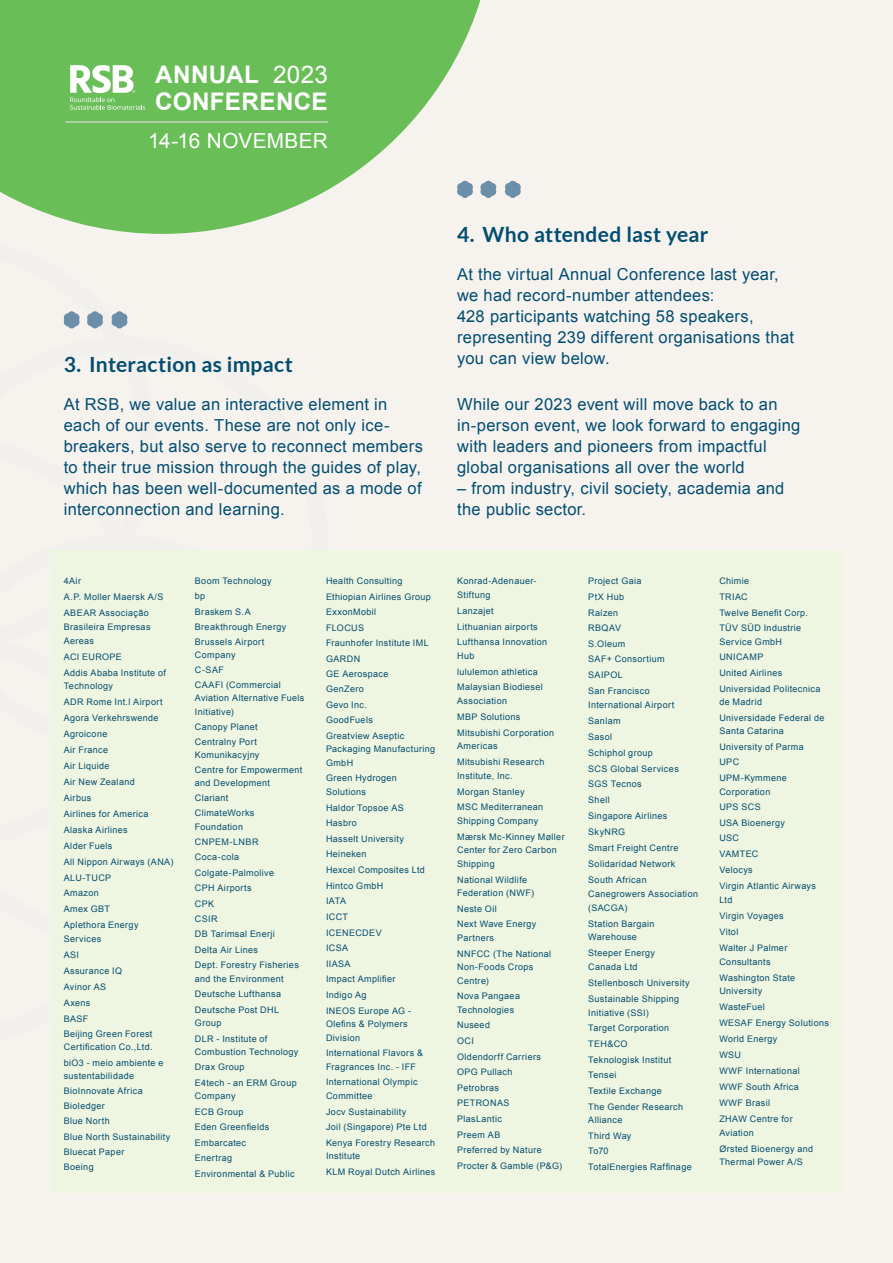
<style>
.page{position:relative;width:893px;height:1263px;background:#f4f1ec}
.page>*{position:absolute;margin:0;border:0;box-sizing:border-box;transform-origin:0 0}
.t1{font:700 24.3px "Arial";letter-spacing:.015em;color:#fff}
.t2{font:24.3px "Arial";color:#fff}
.t3{font:700 21px "Lato";letter-spacing:.015em;color:#034d70}
.t4{font:20.85px "Arial";letter-spacing:.01em;color:#fff}
.t5{font:16.5px/21px "Arial";letter-spacing:.02em;color:#034d70}
.t6{font:9px/15.6px "Arial";letter-spacing:.04em;color:#034d70}
</style>
<div class="page">
<div style="left:50px;top:551px;width:792px;height:642px;background:#eef5e0"></div>
<svg style="left:0;top:0;width:490px;height:234px;fill:#69be58"></svg>
<svg style="left:70px;top:65px;width:75px;height:45px;background:#a4d79a"></svg>
<hr style="left:66px;top:121px;width:262px;height:2px;background:#b8d4af">
<svg style="left:64px;top:311px;width:16px;height:17px"></svg>
<svg style="left:87px;top:311px;width:16px;height:17px"></svg>
<svg style="left:112px;top:311px;width:15px;height:17px"></svg>
<svg style="left:457px;top:181px;width:16px;height:17px"></svg>
<svg style="left:480px;top:181px;width:16px;height:17px"></svg>
<svg style="left:505px;top:181px;width:16px;height:17px"></svg>
<h1 class="t1" style="left:155px;top:58px;width:105px">ANNUAL</h1>
<h1 class="t2" style="left:273px;top:58px;width:56px">2023</h1>
<h1 class="t1" style="left:155px;top:85px;width:174px">CONFERENCE</h1>
<h3 class="t4" style="left:148px;top:127px;width:181px">14-16 NOVEMBER</h3>
<h2 class="t3" style="left:64px;top:352px;width:231px">3. Interaction as impact</h2>
<p class="t5" style="left:64px;top:394px;width:361px">At RSB, we value an interactive element in each of our events. These are not only ice&shy;breakers, but also serve to reconnect members to their true mission through the guides of play, which has been well-documented as a mode of interconnection and learning.</p>
<h2 class="t3" style="left:457px;top:222px;width:253px">4. Who attended last year</h2>
<h3 class="t5" style="left:457px;top:264px;width:338px">At the virtual Annual Conference last year, we had record-number attendees:<br>428 participants watching 58 speakers, representing 239 different organisations that you can view below.</h3>
<h3 class="t5" style="left:457px;top:394px;width:345px">While our 2023 event will move back to an in-person event, we look forward to engaging with leaders and pioneers from impactful global organisations all over the world</h3>
<h3 class="t5" style="left:457px;top:478px;width:329px">– from industry, civil society, academia and the public sector.</h3>
<p class="t6" style="left:64px;top:573px;width:101px">4Air<br>A.P. Moller Maersk A/S<br>ABEAR Associação</p>
<p class="t6" style="left:64px;top:620px;width:88px;line-height:13.8px">Brasileira Empresas<br>Aereas</p>
<p class="t6" style="left:64px;top:649px;width:104px">ACI EUROPE<br>Addis Ababa Institute of</p>
<p class="t6" style="left:64px;top:678px;width:111px">Technology<br>ADR Rome Int.l Airport<br>Agora Verkehrswende<br>Agroicone<br>Air France<br>Air Liquide<br>Air New Zealand<br>Airbus<br>Airlines for America<br>Alaska Airlines<br>Alder Fuels<br>All Nippon Airways (ANA)<br>ALU-TUCP<br>Amazon<br>Amex GBT<br>Aplethora Energy</p>
<p class="t6" style="left:64px;top:931px;width:90px">Services<br>ASI<br>Assurance IQ<br>Avinor AS<br>Axens<br>BASF<br>Beijing Green Forest</p>
<p class="t6" style="left:64px;top:1039px;width:101px">Certification Co.,Ltd. biO3 - meio ambiente e</p>
<p class="t6" style="left:64px;top:1068px;width:108px;line-height:15.1px">sustentabilidade<br>BioInnovate Africa<br>Bioledger<br>Blue North<br>Blue North Sustainability<br>Bluecat Paper<br>Boeing</p>
<p class="t6" style="left:195px;top:574px;width:93px;line-height:15.1px">Boom Technology<br>bp<br>Braskem S.A<br>Breakthrough Energy<br>Brussels Airport</p>
<p class="t6" style="left:195px;top:647px;width:87px;line-height:15.1px">Company<br>C-SAF<br>CAAFI (Commercial</p>
<p class="t6" style="left:195px;top:692px;width:111px;line-height:13px">Aviation Alternative Fuels<br>Initiative)</p>
<p class="t6" style="left:195px;top:719px;width:64px;line-height:15.1px">Canopy Planet<br>Centralny Port</p>
<p class="t6" style="left:195px;top:747px;width:109px;line-height:15.1px">Komunikacyjny<br>Centre for Empowerment</p>
<p class="t6" style="left:195px;top:775px;width:77px;line-height:15.1px">and Development<br>Clariant<br>ClimateWorks</p>
<p class="t6" style="left:195px;top:819px;width:105px">Foundation<br>CNPEM-LNBR<br>Coca-cola<br>Colgate-Palmolive<br>CPH Airports<br>CPK<br>CSIR<br>DB Tarimsal Enerji<br>Delta Air Lines<br>Dept. Forestry Fisheries</p>
<p class="t6" style="left:195px;top:971px;width:90px">and the Environment<br>Deutsche Lufthansa<br>Deutsche Post DHL</p>
<p class="t6" style="left:195px;top:1015px;width:74px">Group<br>DLR - Institute of</p>
<p class="t6" style="left:195px;top:1044px;width:105px">Combustion Technology<br>Drax Group<br>E4tech - an ERM Group</p>
<p class="t6" style="left:195px;top:1088px;width:101px">Company<br>ECB Group<br>Eden Greenfields<br>Embarcatec<br>Enertrag<br>Environmental &amp; Public</p>
<p class="t6" style="left:326px;top:573px;width:106px">Health Consulting<br>Ethiopian Airlines Group<br>ExxonMobil<br>FLOCUS<br>Fraunhofer Institute IML<br>GARDN<br>GE Aerospace<br>GenZero<br>Gevo Inc.<br>GoodFuels<br>Greatview Aseptic</p>
<p class="t6" style="left:326px;top:742px;width:111px;line-height:13.5px">Packaging Manufacturing<br>GmbH</p>
<p class="t6" style="left:326px;top:772px;width:72px;line-height:13.5px">Green Hydrogen<br>Solutions</p>
<p class="t6" style="left:326px;top:800px;width:100px">Haldor Topsoe AS<br>Hasbro<br>Hasselt University<br>Heineken<br>Hexcel Composites Ltd<br>Hintco GmbH<br>IATA<br>ICCT<br>ICENECDEV<br>ICSA<br>IIASA<br>Impact Amplifier<br>Indigo Ag<br>INEOS Europe AG -</p>
<p class="t6" style="left:326px;top:1017px;width:83px;line-height:13.5px">Olefins &amp; Polymers<br>Division</p>
<p class="t6" style="left:326px;top:1046px;width:99px;line-height:13.5px">International Flavors &amp;<br>Fragrances Inc. - IFF</p>
<p class="t6" style="left:326px;top:1076px;width:93px;line-height:13.5px">International Olympic<br>Committee</p>
<p class="t6" style="left:326px;top:1104px;width:111px">Jocv Sustainability<br>Joil (Singapore) Pte Ltd<br>Kenya Forestry Research</p>
<p class="t6" style="left:326px;top:1148px;width:111px">Institute<br>KLM Royal Dutch Airlines</p>
<p class="t6" style="left:457px;top:574px;width:81px;line-height:13.6px">Konrad-Adenauer-<br>Stiftung</p>
<p class="t6" style="left:457px;top:603px;width:92px">Lanzajet<br>Lithuanian airports<br>Lufthansa Innovation</p>
<p class="t6" style="left:457px;top:648px;width:87px">Hub<br>lululemon athletica<br>Malaysian Biodiesel</p>
<p class="t6" style="left:457px;top:693px;width:99px">Association<br>MBP Solutions<br>Mitsubishi Corporation</p>
<p class="t6" style="left:457px;top:738px;width:89px">Americas<br>Mitsubishi Research</p>
<p class="t6" style="left:457px;top:768px;width:88px">Institute, Inc.<br>Morgan Stanley<br>MSC Mediterranean</p>
<p class="t6" style="left:457px;top:813px;width:109px">Shipping Company<br>Mærsk Mc-Kinney Møller</p>
<p class="t6" style="left:457px;top:843px;width:101px;line-height:13.6px">Center for Zero Carbon<br>Shipping</p>
<p class="t6" style="left:457px;top:873px;width:79px;line-height:13.5px">National Wildlife<br>Federation (NWF)</p>
<p class="t6" style="left:457px;top:901px;width:81px">Neste Oil<br>Next Wave Energy</p>
<p class="t6" style="left:457px;top:930px;width:96px">Partners<br>NNFCC (The National</p>
<p class="t6" style="left:457px;top:960px;width:78px;line-height:13.5px">Non-Foods Crops<br>Centre)</p>
<p class="t6" style="left:457px;top:989px;width:64px;line-height:13.5px">Nova Pangaea<br>Technologies</p>
<p class="t6" style="left:457px;top:1017px;width:106px">Nuseed<br>OCI<br>Oldendorff Carriers<br>OPG Pullach<br>Petrobras<br>PETRONAS<br>PlasLantic<br>Preem AB<br>Preferred by Nature<br>Procter &amp; Gamble (P&amp;G)</p>
<p class="t6" style="left:588px;top:573px;width:78px">Project Gaia<br>PtX Hub<br>Raízen<br>RBQAV<br>S.Oleum<br>SAF+ Consortium<br>SAIPOL<br>San Francisco</p>
<p class="t6" style="left:588px;top:697px;width:92px">International Airport<br>Sanlam<br>Sasol<br>Schiphol group<br>SCS Global Services<br>SGS Tecnos<br>Shell<br>Singapore Airlines<br>SkyNRG<br>Smart Freight Centre<br>Solidaridad Network<br>South African</p>
<p class="t6" style="left:588px;top:887px;width:111px;line-height:13.8px">Canegrowers Association (SACGA)</p>
<p class="t6" style="left:588px;top:916px;width:68px;line-height:13.8px">Station Bargain<br>Warehouse</p>
<p class="t6" style="left:588px;top:946px;width:68px;line-height:13.8px">Steeper Energy<br>Canada Ltd</p>
<p class="t6" style="left:588px;top:975px;width:103px">Stellenbosch University<br>Sustainable Shipping</p>
<p class="t6" style="left:588px;top:1005px;width:97px">Initiative (SSI)<br>Target Corporation<br>TEH&amp;CO<br>Teknologisk Institut<br>Tensei<br>Textile Exchange<br>The Gender Research</p>
<p class="t6" style="left:588px;top:1112px;width:105px">Alliance<br>Third Way<br>To70<br>TotalEnergies Raffinage</p>
<p class="t6" style="left:719px;top:573px;width:90px">Chimie<br>TRIAC<br>Twelve Benefit Corp.<br>TÜV SÜD Industrie</p>
<p class="t6" style="left:719px;top:634px;width:103px">Service GmbH<br>UNICAMP<br>United Airlines<br>Universidad Politecnica</p>
<p class="t6" style="left:719px;top:694px;width:107px">de Madrid<br>Universidade Federal de</p>
<p class="t6" style="left:719px;top:723px;width:86px">Santa Catarina<br>University of Parma<br>UPC<br>UPM-Kymmene</p>
<p class="t6" style="left:719px;top:784px;width:98px">Corporation<br>UPS SCS<br>USA Bioenergy<br>USC<br>VAMTEC<br>Velocys<br>Virgin Atlantic Airways</p>
<p class="t6" style="left:719px;top:892px;width:69px">Ltd<br>Virgin Voyages<br>Vitol<br>Walter J Palmer</p>
<p class="t6" style="left:719px;top:954px;width:77px">Consultants<br>Washington State</p>
<p class="t6" style="left:719px;top:983px;width:111px">University<br>WasteFuel<br>WESAF Energy Solutions<br>World Energy<br>WSU<br>WWF International<br>WWF South Africa<br>WWF Brasil<br>ZHAW Centre for</p>
<p class="t6" style="left:719px;top:1124px;width:95px">Aviation<br>Ørsted Bioenergy and</p>
<p class="t6" style="left:719px;top:1154px;width:85px">Thermal Power A/S</p>
</div>
